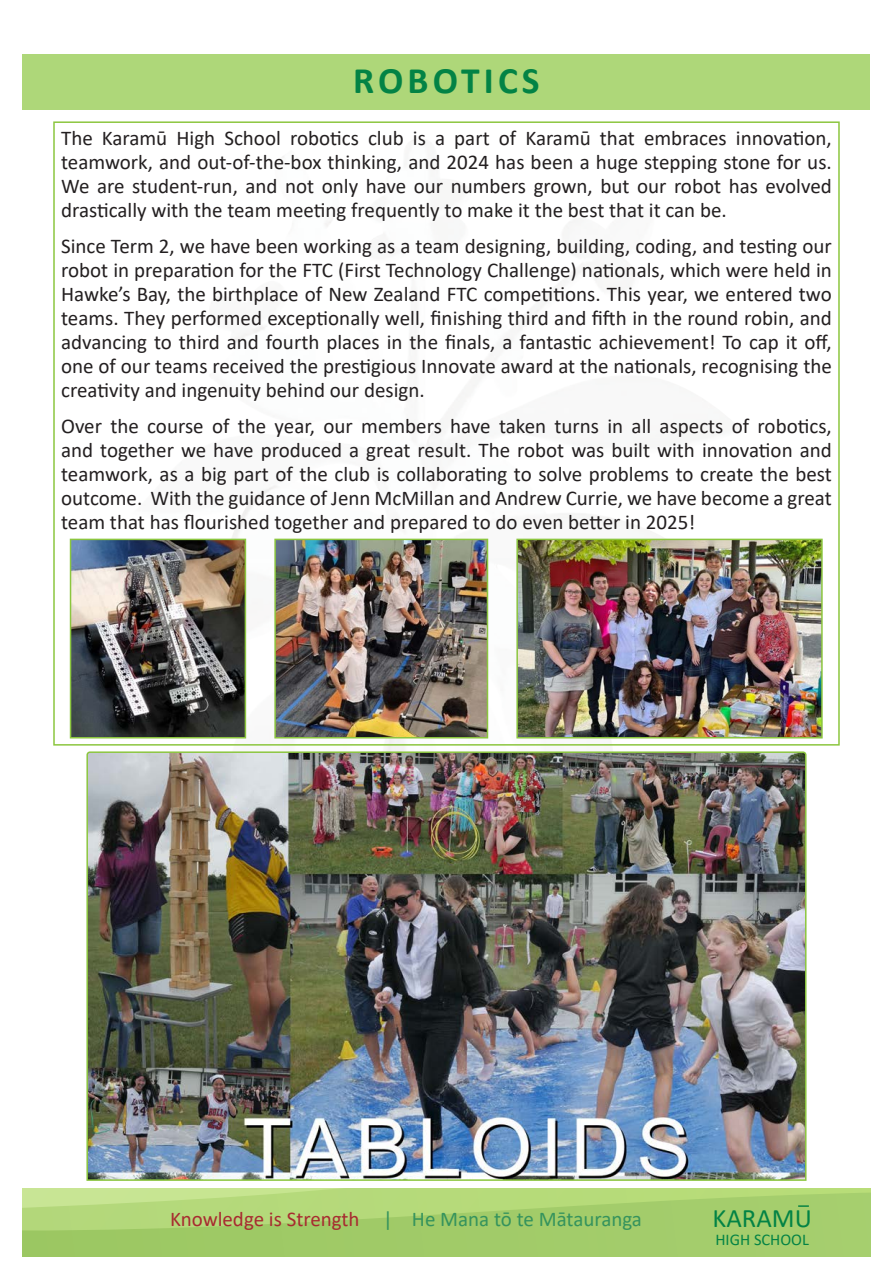
<style>
.page{position:relative;width:893px;height:1263px;background:#fff}
.page>*{position:absolute;margin:0;border:0;box-sizing:border-box;transform-origin:0 0}
.headings{font:700 37.5px "Calibri";letter-spacing:.11em;color:#038345}
.t1{font:26.7px "Calibri";color:#038345}
.t2{font:21px/24px "Calibri";color:#231f20;text-align:justify}
.t3{font:21px "Calibri";color:#35935d}
.t4{font:16.35px "Calibri";color:#038345}
.s1{color:#a72b30}
</style>
<div class="page">
<div style="left:23px;top:54px;width:847px;height:55px;background:#aed779"></div>
<svg style="left:23px;top:1188px;width:847px;height:68px;background:#aad170"></svg>
<svg style="left:798px;top:1205px;width:11px;height:2px"></svg>
<img style="left:73px;top:542px;width:170px;height:193px">
<div style="left:70px;top:539px;width:176px;height:199px;border:2px solid #8cc63f"></div>
<img style="left:277px;top:542px;width:208px;height:193px">
<div style="left:274px;top:539px;width:214px;height:199px;border:2px solid #8cc63f"></div>
<img style="left:519px;top:542px;width:301px;height:193px">
<div style="left:516px;top:539px;width:307px;height:199px;border:2px solid #8cc63f"></div>
<img style="left:86px;top:751px;width:721px;height:430px">
<p class="headings" style="left:353px;top:54px;width:188px">ROBOTICS</p>
<p class="t2" style="left:61px;top:126px;width:772px">The Karamū High School robotics club is a part of Karamū that embraces innovation, teamwork, and out-of-the-box thinking, and 2024 has been a huge stepping stone for us.<br>We are student-run, and not only have our numbers grown, but our robot has evolved drastically with the team meeting frequently to make it the best that it can be.</p>
<p class="t2" style="left:61px;top:234px;width:772px">Since Term 2, we have been working as a team designing, building, coding, and testing our robot in preparation for the FTC (First Technology Challenge) nationals, which were held in Hawke’s Bay, the birthplace of New Zealand FTC competitions. This year, we entered two teams. They performed exceptionally well, finishing third and fifth in the round robin, and advancing to third and fourth places in the finals, a fantastic achievement! To cap it off, one of our teams received the prestigious Innovate award at the nationals, recognising the creativity and ingenuity behind our design.</p>
<p class="t2" style="left:61px;top:414px;width:772px">Over the course of the year, our members have taken turns in all aspects of robotics, and together we have produced a great result. The robot was built with innovation and teamwork, as a big part of the club is collaborating to solve problems to create the best outcome. With the guidance of Jenn McMillan and Andrew Currie, we have become a great team that has flourished together and prepared to do even better in 2025!</p>
<p class="t3" style="left:170px;top:1204px;width:473px"><span class="s1">Knowledge is Strength</span> | He Mana tō te Mātauranga</p>
<p class="t1" style="left:712px;top:1199px;width:101px">KARAMU</p>
<p class="t4" style="left:715px;top:1228px;width:95px">HIGH SCHOOL</p>
</div>
